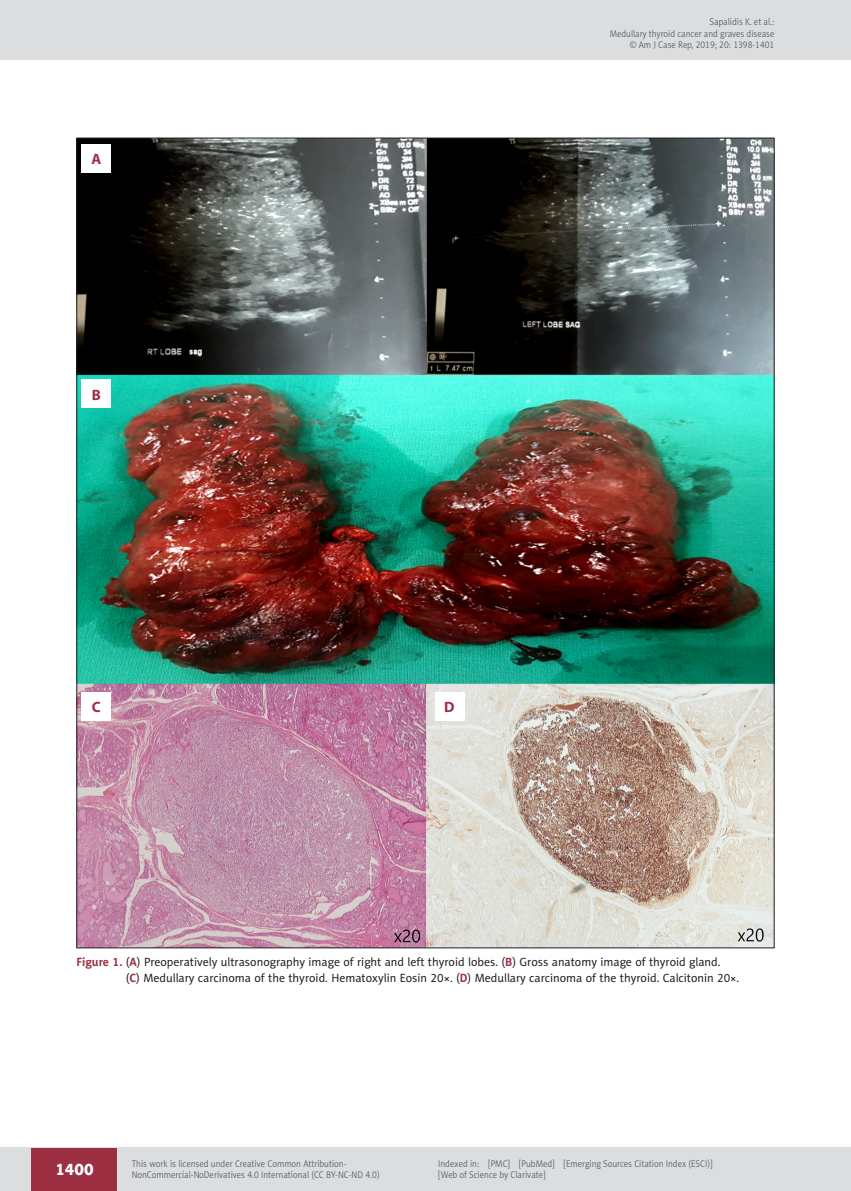
<style>
.page{position:relative;width:851px;height:1191px;background:#fff}
.page>*{position:absolute;margin:0;border:0;box-sizing:border-box;transform-origin:0 0}
.t1{font:16.5px "Naomi Sans EFN Heavy";color:#fff}
.t2{font:700 15px "Myriad Pro";color:#9d2f42}
.AJCR_Rycina_tytul{font:12px/15.8px "Naomi Sans EFN";color:#231f20}
.AJCR_pagina_zywa{font:9.75px/11.2px "Naomi Sans EFN Light";color:#57585a;scale:.9 1}
.AJCR_pagina_sygnatur{font:9.75px "Naomi Sans EFN Light";color:#57585a;scale:.9 1}
.s1{font-weight:700;color:#9d2f42}
</style>
<div class="page">
<img style="left:79px;top:140px;width:693px;height:806px">
<div style="left:82px;top:144px;width:29px;height:28px;background:#fff"></div>
<div style="left:82px;top:380px;width:29px;height:28px;background:#fff"></div>
<div style="left:82px;top:692px;width:29px;height:28px;background:#fff"></div>
<div style="left:435px;top:692px;width:29px;height:28px;background:#fff"></div>
<div style="left:0;top:1148px;width:850px;height:43px;background:#dcdddf"></div>
<div style="left:32px;top:1147px;width:85px;height:43px;background:#9d2f42"></div>
<div style="left:0;top:0;width:850px;height:60px;background:#dcdddf"></div>
<hr style="left:850px;top:0;width:1px;height:60px;background:#dcdddf">
<p class="t2" style="left:91px;top:149px;width:11px">A</p>
<p class="t2" style="left:92px;top:385px;width:11px">B</p>
<p class="t2" style="left:92px;top:697px;width:10px">C</p>
<p class="t2" style="left:444px;top:697px;width:12px">D</p>
<p class="AJCR_pagina_zywa" style="left:609px;top:16px;width:184px;text-align:right">Sapalidis K. et al.:<br>Medullary thyroid cancer and graves disease</p>
<p class="AJCR_pagina_sygnatur" style="left:629px;top:39px;width:162px">© Am J Case Rep, 2019; 20: 1398-1401</p>
<p class="AJCR_Rycina_tytul" style="left:126px;top:954px;width:615px;text-indent:-49px"><span class="s1">Figure 1.</span> (<span class="s1">A</span>) Preoperatively ultrasonography image of right and left thyroid lobes. (<span class="s1">B</span>) Gross anatomy image of thyroid gland.<br>(<span class="s1">C</span>) Medullary carcinoma of the thyroid. Hematoxylin Eosin 20×. (<span class="s1">D</span>) Medullary carcinoma of the thyroid. Calcitonin 20×.</p>
<p class="t1" style="left:55px;top:1159px;width:40px">1400</p>
<p class="AJCR_pagina_zywa" style="left:132px;top:1158px;width:277px">This work is licensed under Creative Common Attribution-<br>NonCommercial-NoDerivatives 4.0 International (CC BY-NC-ND 4.0)</p>
<p class="AJCR_pagina_zywa" style="left:438px;top:1158px;width:306px">Indexed in: [PMC] [PubMed] [Emerging Sources Citation Index (ESCI)] [Web of Science by Clarivate]</p>
</div>
